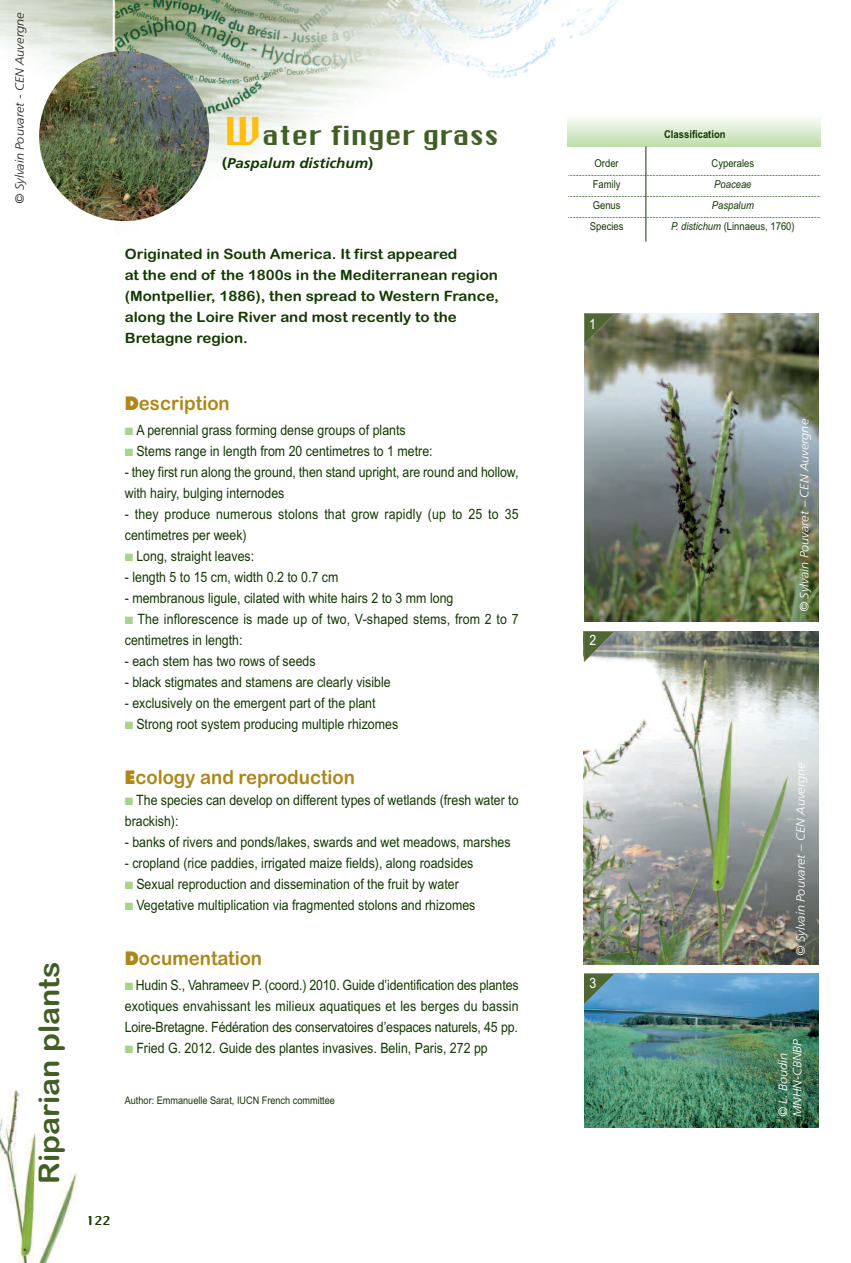
<style>
.page{position:relative;width:851px;height:1263px;background:#fff}
.page>*{position:absolute;margin:0;border:0;box-sizing:border-box;transform-origin:0 0}
.t1{font:28.5px "Arial Rounded MT Bold";color:#415f25;scale:1.06 1}
.t2{font:25.5px "Chicago FLF";color:#415f25}
.t3{font:19.5px "Arial Rounded MT Bold";color:#ae861a;scale:.95 1}
.t4{font:14.25px/21px "Arial Narrow";color:#123a01;scale:1.06 1}
.t5{font:14.25px/21px "Arial Rounded MT Bold";color:#123a01;scale:1.06 1}
.t6{font:italic 700 14.25px "Frutiger";color:#123a01;scale:1.06 1}
.t7{font:14.25px "Arial Narrow";color:#fff;scale:1.06 1}
.t8{font:italic 300 12px/14.4px "Frutiger";color:#fff;scale:1.06 1}
.t9{font:italic 300 12px "Frutiger";color:#231f20;scale:1.06 1}
.t10{font:12px "Chicago FLF";color:#123a01}
.t11{font:italic 10.8px/21px "Arial Narrow";color:#123a01;text-align:center;scale:1.06 1}
.t12{font:10.8px/21px "Arial Narrow";color:#123a01;text-align:center;scale:1.06 1}
.t13{font:700 10.8px "Arial Narrow";color:#123a01;scale:1.06 1}
.t14{font:10.5px "Arial Narrow";color:#123a01;scale:1.06 1}
.s1{font-size:37.5px;color:#fdbe12}
.s2{font-style:normal}
.s3{font-family:"Futura";font-weight:800;font-size:18px}
.s4{color:#a7d38d}
</style>
<div class="page">
<img style="left:0;top:1090px;width:78px;height:173px">
<img style="left:0;top:0;width:821px;height:242px">
<img style="left:39px;top:51px;width:170px;height:170px;border-radius:50%">
<img style="left:567px;top:116px;width:253px;height:31px">
<hr style="left:645px;top:147px;width:1px;height:95px;background:#123a01">
<img style="left:584px;top:313px;width:234px;height:308px">
<img style="left:584px;top:631px;width:233px;height:333px">
<img style="left:584px;top:974px;width:234px;height:153px">
<img style="left:584px;top:631px;width:30px;height:31px">
<img style="left:584px;top:313px;width:30px;height:31px">
<img style="left:584px;top:973px;width:30px;height:31px">
<svg style="left:568px;top:175px;width:252px;height:1px"></svg>
<svg style="left:568px;top:196px;width:252px;height:1px"></svg>
<svg style="left:568px;top:217px;width:252px;height:1px"></svg>
<p class="t9" style="left:15px;top:204px;width:182px;rotate:-90deg">© Sylvain Pouvaret - CEN Auvergne</p>
<h1 class="t1" style="left:33px;top:1184px;width:211px;rotate:-90deg">Riparian plants</h1>
<h2 class="t2" style="left:224px;top:120px;width:276px"><span class="s1">W</span>ater finger grass</h2>
<p class="t6" style="left:222px;top:157px;width:144px"><span class="s2">(</span>Paspalum distichum<span class="s2">)</span></p>
<p class="t12" style="left:589px;top:153px;width:33px">Order<br>Family<br>Genus<br>Species</p>
<p class="t5" style="left:125px;top:243px;width:354px">Originated in South America. It first appeared<br>at the end of the 1800s in the Mediterranean region (Montpellier, 1886), then spread to Western France, along the Loire River and most recently to the Bretagne region.</p>
<h3 class="t3" style="left:125px;top:392px;width:112px"><span class="s3">D</span>escription</h3>
<p class="t4" style="left:125px;top:420px;width:266px"><span class="s4">■</span> A perennial grass forming dense groups of plants</p>
<p class="t4" style="left:125px;top:441px;width:292px"><span class="s4">■</span> Stems range in length from 20 centimetres to 1 metre:</p>
<p class="t4" style="left:125px;top:462px;width:373px">- they first run along the ground, then stand upright, are round and hollow, with hairy, bulging internodes</p>
<p class="t4" style="left:125px;top:504px;width:373px">- they produce numerous stolons that grow rapidly (up to 25 to 35 centimetres per week)</p>
<p class="t4" style="left:125px;top:546px;width:124px"><span class="s4">■</span> Long, straight leaves:</p>
<p class="t4" style="left:125px;top:567px;width:203px">- length 5 to 15 cm, width 0.2 to 0.7 cm</p>
<p class="t4" style="left:125px;top:588px;width:311px">- membranous ligule, cilated with white hairs 2 to 3 mm long</p>
<p class="t4" style="left:125px;top:609px;width:373px"><span class="s4">■</span> The inflorescence is made up of two, V-shaped stems, from 2 to 7 centimetres in length:</p>
<p class="t4" style="left:125px;top:651px;width:181px">- each stem has two rows of seeds</p>
<p class="t4" style="left:125px;top:672px;width:252px">- black stigmates and stamens are clearly visible</p>
<p class="t4" style="left:125px;top:693px;width:238px">- exclusively on the emergent part of the plant</p>
<p class="t4" style="left:125px;top:714px;width:259px"><span class="s4">■</span> Strong root system producing multiple rhizomes</p>
<h3 class="t3" style="left:125px;top:766px;width:244px"><span class="s3">E</span>cology and reproduction</h3>
<p class="t4" style="left:125px;top:790px;width:373px"><span class="s4">■</span> The species can develop on different types of wetlands (fresh water to brackish):</p>
<p class="t4" style="left:125px;top:832px;width:365px">- banks of rivers and ponds/lakes, swards and wet meadows, marshes</p>
<p class="t4" style="left:125px;top:853px;width:330px">- cropland (rice paddies, irrigated maize fields), along roadsides</p>
<p class="t4" style="left:125px;top:874px;width:316px"><span class="s4">■</span> Sexual reproduction and dissemination of the fruit by water</p>
<p class="t4" style="left:125px;top:895px;width:332px"><span class="s4">■</span> Vegetative multiplication via fragmented stolons and rhizomes</p>
<h3 class="t3" style="left:125px;top:947px;width:146px"><span class="s3">D</span>ocumentation</h3>
<p class="t4" style="left:125px;top:975px;width:373px;text-align:justify"><span class="s4">■</span> Hudin S., Vahrameev P. (coord.) 2010. Guide d’identification des plantes exotiques envahissant les milieux aquatiques et les berges du bassin Loire-Bretagne. Fédération des conservatoires d’espaces naturels, 45 pp.</p>
<p class="t4" style="left:125px;top:1038px;width:344px"><span class="s4">■</span> Fried G. 2012. Guide des plantes invasives. Belin, Paris, 272 pp</p>
<p class="t14" style="left:125px;top:1094px;width:200px">Author: Emmanuelle Sarat, IUCN French committee</p>
<p class="t7" style="left:589px;top:316px;width:8px">1</p>
<p class="t7" style="left:589px;top:632px;width:8px">2</p>
<p class="t7" style="left:589px;top:974px;width:8px">3</p>
<p class="t10" style="left:86px;top:1213px;width:26px">122</p>
<p class="t13" style="left:664px;top:128px;width:59px">Classification</p>
<p class="t12" style="left:711px;top:153px;width:42px">Cyperales</p>
<p class="t11" style="left:671px;top:174px;width:118px">Poaceae<br>Paspalum<br>P. distichum <span class="s2">(Linnaeus, 1760)</span></p>
<p class="t8" style="left:797px;top:612px;width:184px;rotate:-90deg">© Sylvain Pouvaret – CEN Auvergne</p>
<p class="t8" style="left:794px;top:956px;width:184px;rotate:-90deg">© Sylvain Pouvaret – CEN Auvergne</p>
<p class="t8" style="left:776px;top:1117px;width:75px;rotate:-90deg">© L. Boudin<br>MNHN-CBNBP</p>
</div>
